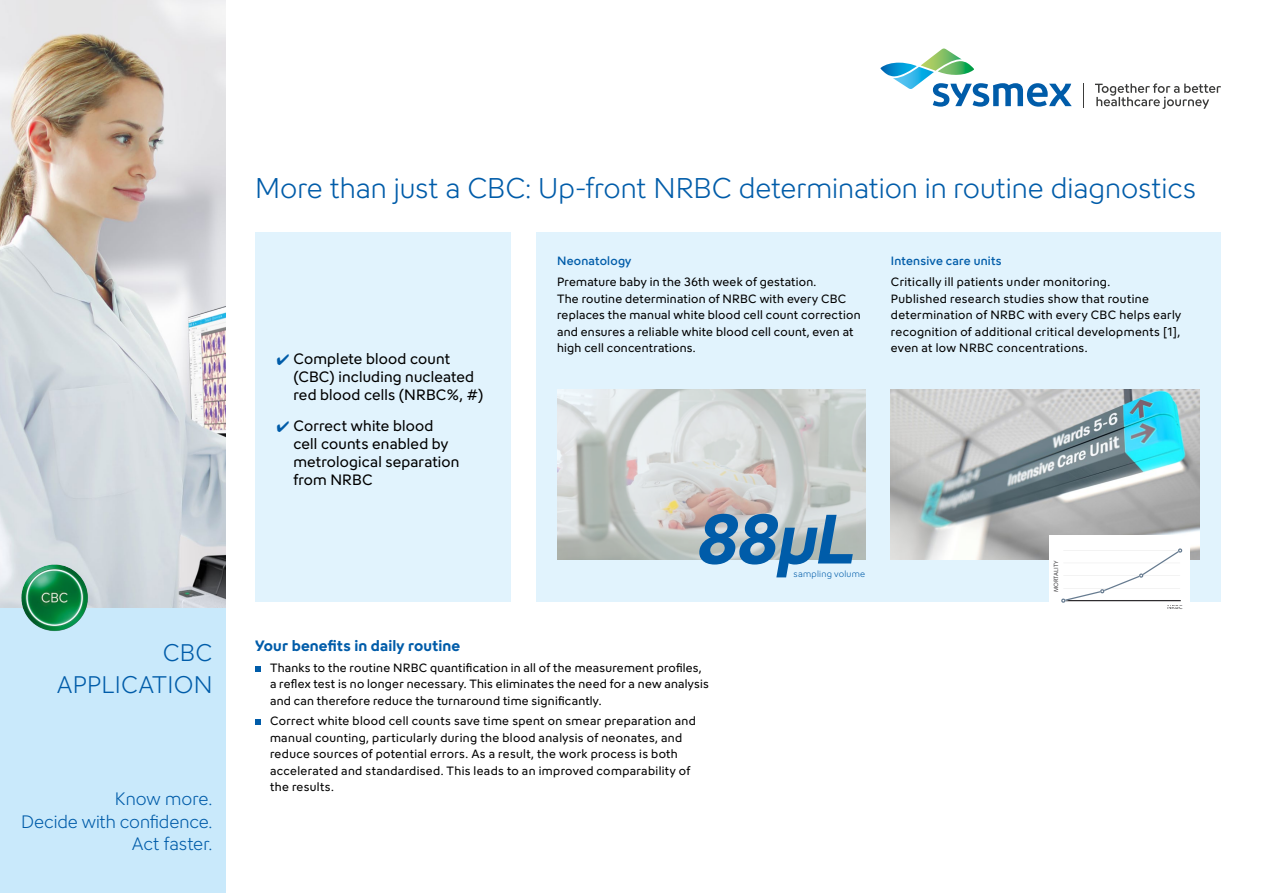
<style>
.page{position:relative;width:1263px;height:893px;background:#fff}
.page>*{position:absolute;margin:0;border:0;box-sizing:border-box;transform-origin:0 0}
.t1{font:italic 700 69.6px "Sysmex";color:#005ca9}
.t2{font:300 28.5px "Sysmex";color:#005ca9}
.t3{font:300 24px/31.5px "Sysmex";letter-spacing:.005em;color:#005ca9;text-align:right}
.t4{font:300 18px/22.5px "Sysmex";letter-spacing:-.01em;color:#005ca9;text-align:right}
.t5{font:15px/18px "Sysmex";letter-spacing:.01em;color:#000}
.t6{font:700 15px "Sysmex";letter-spacing:.01em;color:#005ca9}
.t7{font:12px/16.5px "Sysmex";letter-spacing:.025em;color:#000}
.t8{font:500 12px "Sysmex";letter-spacing:.02em;color:#005ca9}
.t9{font:300 9px "Sysmex";letter-spacing:.03em;color:#005ca9}
.t10{font:6.3px "Kievit Pro";color:#2e2c2f}
.s1{color:#005ca9}
</style>
<div class="page">
<svg style="left:880px;top:49px;width:192px;height:58px"></svg>
<svg style="left:1095px;top:83px;width:126px;height:26px"></svg>
<svg style="left:1083px;top:83px;width:1px;height:24px"></svg>
<img style="left:0;top:0;width:225px;height:608px">
<div style="left:0;top:608px;width:225px;height:285px;background:#c9e9fb"></div>
<div style="left:536px;top:232px;width:684px;height:370px;background:#e1f3fd"></div>
<img style="left:891px;top:389px;width:308px;height:171px">
<img style="left:557px;top:389px;width:308px;height:171px">
<img style="left:21px;top:564px;width:67px;height:67px;border-radius:33px">
<div style="left:1049px;top:536px;width:140px;height:80px;background:#fff"></div>
<svg style="left:1061px;top:548px;width:122px;height:58px"></svg>
<svg style="left:255px;top:666px;width:6px;height:6px"></svg>
<svg style="left:255px;top:719px;width:6px;height:6px"></svg>
<div style="left:255px;top:232px;width:255px;height:370px;background:#e1f3fd"></div>
<h3 class="t3" style="left:57px;top:636px;width:157px">CBC<br>APPLICATION</h3>
<h3 class="t4" style="left:21px;top:787px;width:193px">Know more.<br>Decide with confidence.<br>Act faster.</h3>
<h2 class="t2" style="left:255px;top:170px;width:942px">More than just a CBC: Up-front NRBC determination in routine diagnostics</h2>
<p class="t5" style="left:293px;top:349px;width:191px;text-indent:-17px"><span class="s1">✔</span> Complete blood count (CBC) including nucleated red blood cells (NRBC%, #)</p>
<p class="t5" style="left:293px;top:416px;width:168px;text-indent:-17px"><span class="s1">✔</span> Correct white blood cell counts enabled by metrological separation from NRBC</p>
<p class="t8" style="left:557px;top:253px;width:76px">Neonatology</p>
<p class="t7" style="left:557px;top:273px;width:305px">Premature baby in the 36th week of gestation.<br>The routine determination of NRBC with every CBC replaces the manual white blood cell count correction and ensures a reliable white blood cell count, even at high cell concentrations.</p>
<h1 class="t1" style="left:693px;top:495px;width:176px">88µL</h1>
<p class="t9" style="left:794px;top:568px;width:73px">sampling volume</p>
<p class="t6" style="left:255px;top:636px;width:207px">Your benefits in daily routine</p>
<p class="t7" style="left:270px;top:659px;width:440px">Thanks to the routine NRBC quantification in all of the measurement profiles, a reflex test is no longer necessary. This eliminates the need for a new analysis and can therefore reduce the turnaround time significantly.</p>
<p class="t7" style="left:270px;top:713px;width:427px">Correct white blood cell counts save time spent on smear preparation and manual counting, particularly during the blood analysis of neonates, and reduce sources of potential errors. As a result, the work process is both accelerated and standardised. This leads to an improved comparability of the results.</p>
<p class="t8" style="left:891px;top:253px;width:112px">Intensive care units</p>
<p class="t7" style="left:891px;top:273px;width:292px">Critically ill patients under monitoring.<br>Published research studies show that routine determination of NRBC with every CBC helps early recognition of additional critical developments [1], even at low NRBC concentrations.</p>
<p class="t10" style="left:1052px;top:592px;width:34px;rotate:-90deg">MORTALITY</p>
<p class="t10" style="left:1167px;top:603px;width:17px">NRBC</p>
</div>
